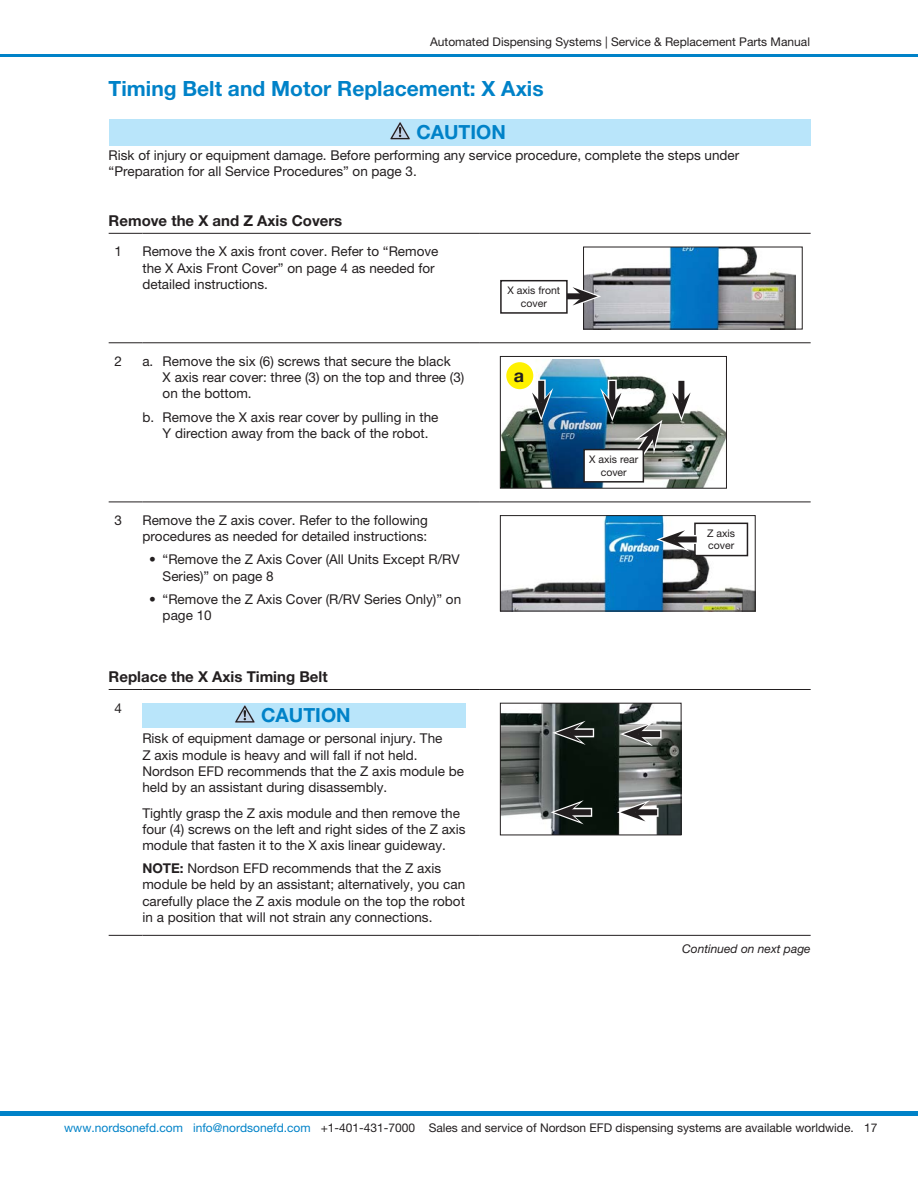
<style>
.page{position:relative;width:918px;height:1188px;background:#fff}
.page>*{position:absolute;margin:0;border:0;box-sizing:border-box;transform-origin:0 0}
.EFD-Head-Lev2{font:700 21px "Helvetica Neue LT Pro";color:#0082c8}
.EFD-Caution_Warning-Head{font:700 19.5px "Helvetica Neue LT Pro";color:#0082c8}
.EFD-Callout_-12CB{font:700 18px "Helvetica Neue LT Pro";color:#231f20}
.EFD-Head-Lev4{font:700 15px "Helvetica Neue LT Pro";color:#231f20}
.EFD-TableNote-0-9L{font:13.5px/16.2px "Helvetica Neue LT Pro";color:#231f20}
.EFD-TableText-9L{font:13.5px/16.2px "Helvetica Neue LT Pro";color:#231f20}
.EFD-BodyText-9L{font:13.5px/16.2px "Helvetica Neue LT Pro";color:#231f20}
.t1{font:12px "Helvetica Neue LT Pro";color:#231f20}
.EFD-Cont_on_Next_Page{font:italic 12px "Helvetica Neue LT Pro";color:#231f20}
.EFD-Callout-7C{font:10.5px/12.6px "Helvetica Neue LT Pro";color:#231f20;text-align:center}
.s1{font-weight:700}
.s2{color:#0082c8}
</style>
<div class="page">
<hr style="left:0;top:1112px;width:918px;height:4px;background:#0082c8">
<hr style="left:1px;top:54px;width:917px;height:2px;background:#0082c8">
<div style="left:109px;top:120px;width:702px;height:26px;background:#b9e5fa"></div>
<svg style="left:390px;top:122px;width:20px;height:18px"></svg>
<hr style="left:109px;top:342px;width:33px;height:1px;background:#231f20">
<hr style="left:109px;top:502px;width:33px;height:1px;background:#231f20">
<hr style="left:142px;top:342px;width:338px;height:1px;background:#231f20">
<hr style="left:480px;top:342px;width:331px;height:1px;background:#231f20">
<hr style="left:142px;top:502px;width:338px;height:1px;background:#231f20">
<hr style="left:480px;top:502px;width:331px;height:1px;background:#231f20">
<hr style="left:109px;top:233px;width:33px;height:1px;background:#231f20">
<hr style="left:142px;top:233px;width:338px;height:1px;background:#231f20">
<hr style="left:480px;top:233px;width:331px;height:1px;background:#231f20">
<img style="left:585px;top:249px;width:211px;height:78px">
<svg style="left:568px;top:284px;width:33px;height:24px"></svg>
<div style="left:500px;top:280px;width:68px;height:34px;border:2px solid #231f20"></div>
<img style="left:502px;top:360px;width:223px;height:126px">
<div style="left:500px;top:356px;width:227px;height:132px;border:1px solid #231f20"></div>
<svg style="left:537px;top:379px;width:9px;height:9px"></svg>
<div style="left:538px;top:381px;width:6px;height:22px;background:#231f20"></div>
<svg style="left:529px;top:388px;width:24px;height:33px"></svg>
<div style="left:608px;top:380px;width:9px;height:22px;background:#bdbcbc"></div>
<div style="left:609px;top:381px;width:6px;height:22px;background:#231f20"></div>
<svg style="left:677px;top:379px;width:9px;height:9px"></svg>
<div style="left:678px;top:381px;width:6px;height:22px;background:#231f20"></div>
<div style="left:506px;top:362px;width:27px;height:27px;background:#fff101;border-radius:50%"></div>
<svg style="left:600px;top:388px;width:93px;height:79px"></svg>
<div style="left:584px;top:450px;width:59px;height:32px;background:#fff"></div>
<div style="left:583px;top:449px;width:61px;height:34px;border:2px solid #231f20"></div>
<img style="left:502px;top:517px;width:251px;height:92px">
<div style="left:500px;top:515px;width:255px;height:96px;border:1px solid #231f20"></div>
<div style="left:695px;top:523px;width:52px;height:33px;background:#fff"></div>
<div style="left:694px;top:523px;width:54px;height:33px;border:2px solid #231f20"></div>
<svg style="left:689px;top:535px;width:8px;height:9px"></svg>
<div style="left:675px;top:536px;width:22px;height:6px;background:#231f20"></div>
<svg style="left:656px;top:527px;width:33px;height:24px"></svg>
<hr style="left:109px;top:935px;width:33px;height:1px;background:#231f20">
<hr style="left:109px;top:689px;width:33px;height:1px;background:#231f20">
<hr style="left:142px;top:689px;width:338px;height:1px;background:#231f20">
<hr style="left:142px;top:935px;width:338px;height:1px;background:#231f20">
<hr style="left:480px;top:935px;width:331px;height:1px;background:#231f20">
<hr style="left:480px;top:689px;width:331px;height:1px;background:#231f20">
<div style="left:142px;top:703px;width:324px;height:24px;background:#b9e5fa"></div>
<svg style="left:235px;top:705px;width:20px;height:18px"></svg>
<img style="left:502px;top:705px;width:177px;height:128px">
<div style="left:500px;top:703px;width:181px;height:132px;border:1px solid #231f20"></div>
<div style="left:572px;top:728px;width:22px;height:9px;background:#d7d6d6"></div>
<div style="left:571px;top:730px;width:22px;height:6px;background:#231f20"></div>
<svg style="left:553px;top:721px;width:33px;height:24px"></svg>
<div style="left:570px;top:808px;width:22px;height:9px;background:#bab9b9"></div>
<div style="left:569px;top:809px;width:22px;height:6px;background:#231f20"></div>
<svg style="left:551px;top:800px;width:33px;height:24px"></svg>
<svg style="left:653px;top:730px;width:9px;height:9px"></svg>
<div style="left:638px;top:731px;width:22px;height:6px;background:#231f20"></div>
<svg style="left:620px;top:722px;width:33px;height:24px"></svg>
<svg style="left:650px;top:808px;width:9px;height:9px"></svg>
<div style="left:635px;top:809px;width:22px;height:6px;background:#231f20"></div>
<svg style="left:617px;top:800px;width:33px;height:24px"></svg>
<p class="t1" style="left:430px;top:35px;width:381px">Automated Dispensing Systems | Service &amp; Replacement Parts Manual</p>
<p class="EFD-Head-Lev2" style="left:109px;top:75px;width:437px">Timing Belt and Motor Replacement: X Axis</p>
<p class="EFD-Caution_Warning-Head" style="left:416px;top:120px;width:91px">CAUTION</p>
<p class="EFD-BodyText-9L" style="left:109px;top:147px;width:632px">Risk of injury or equipment damage. Before performing any service procedure, complete the steps under “Preparation for all Service Procedures” on page 3.</p>
<p class="EFD-Head-Lev4" style="left:109px;top:211px;width:235px">Remove the X and Z Axis Covers</p>
<p class="EFD-TableNote-0-9L" style="left:115px;top:243px;width:9px">1</p>
<p class="EFD-TableText-9L" style="left:142px;top:243px;width:298px">Remove the X axis front cover. Refer to “Remove the X Axis Front Cover” on page 4 as needed for detailed instructions.</p>
<p class="EFD-Callout-7C" style="left:508px;top:284px;width:54px">X axis front cover</p>
<p class="EFD-TableNote-0-9L" style="left:115px;top:353px;width:9px">2</p>
<p class="EFD-TableNote-0-9L" style="left:163px;top:353px;width:303px;text-indent:-20px">a. Remove the six (6) screws that secure the black<br>X axis rear cover: three (3) on the top and three (3) on the bottom.</p>
<p class="EFD-TableNote-0-9L" style="left:163px;top:408px;width:277px;text-indent:-20px">b. Remove the X axis rear cover by pulling in the<br>Y direction away from the back of the robot.</p>
<p class="EFD-TableNote-0-9L" style="left:115px;top:512px;width:9px">3</p>
<p class="EFD-TableText-9L" style="left:142px;top:512px;width:287px">Remove the Z axis cover. Refer to the following procedures as needed for detailed instructions:</p>
<p class="EFD-TableNote-0-9L" style="left:163px;top:551px;width:298px;text-indent:-14px">• “Remove the Z Axis Cover (All Units Except R/RV<br>Series)” on page 8</p>
<p class="EFD-TableNote-0-9L" style="left:163px;top:591px;width:300px;text-indent:-14px">• “Remove the Z Axis Cover (R/RV Series Only)” on page 10</p>
<p class="EFD-Head-Lev4" style="left:109px;top:667px;width:221px">Replace the X Axis Timing Belt</p>
<p class="EFD-TableNote-0-9L" style="left:115px;top:700px;width:9px">4</p>
<p class="EFD-Caution_Warning-Head" style="left:261px;top:703px;width:91px">CAUTION</p>
<p class="EFD-BodyText-9L" style="left:142px;top:730px;width:323px">Risk of equipment damage or personal injury. The<br>Z axis module is heavy and will fall if not held.<br>Nordson EFD recommends that the Z axis module be held by an assistant during disassembly.</p>
<p class="EFD-TableText-9L" style="left:142px;top:805px;width:325px">Tightly grasp the Z axis module and then remove the four (4) screws on the left and right sides of the Z axis module that fasten it to the X axis linear guideway.</p>
<p class="EFD-TableNote-0-9L" style="left:142px;top:860px;width:324px"><span class="s1">NOTE:</span> Nordson EFD recommends that the Z axis module be held by an assistant; alternatively, you can carefully place the Z axis module on the top the robot in a position that will not strain any connections.</p>
<p class="EFD-Callout_-12CB" style="left:514px;top:364px;width:12px">a</p>
<p class="EFD-Callout-7C" style="left:589px;top:453px;width:51px">X axis rear cover</p>
<p class="EFD-Callout-7C" style="left:707px;top:527px;width:29px;text-align:left">Z axis cover</p>
<p class="EFD-Cont_on_Next_Page" style="left:682px;top:942px;width:130px">Continued on next page</p>
<p class="t1" style="left:64px;top:1121px;width:815px"><span class="s2">www.nordsonefd.com info@nordsonefd.com</span> +1-401-431-7000 Sales and service of Nordson EFD dispensing systems are available worldwide. 17</p>
</div>
